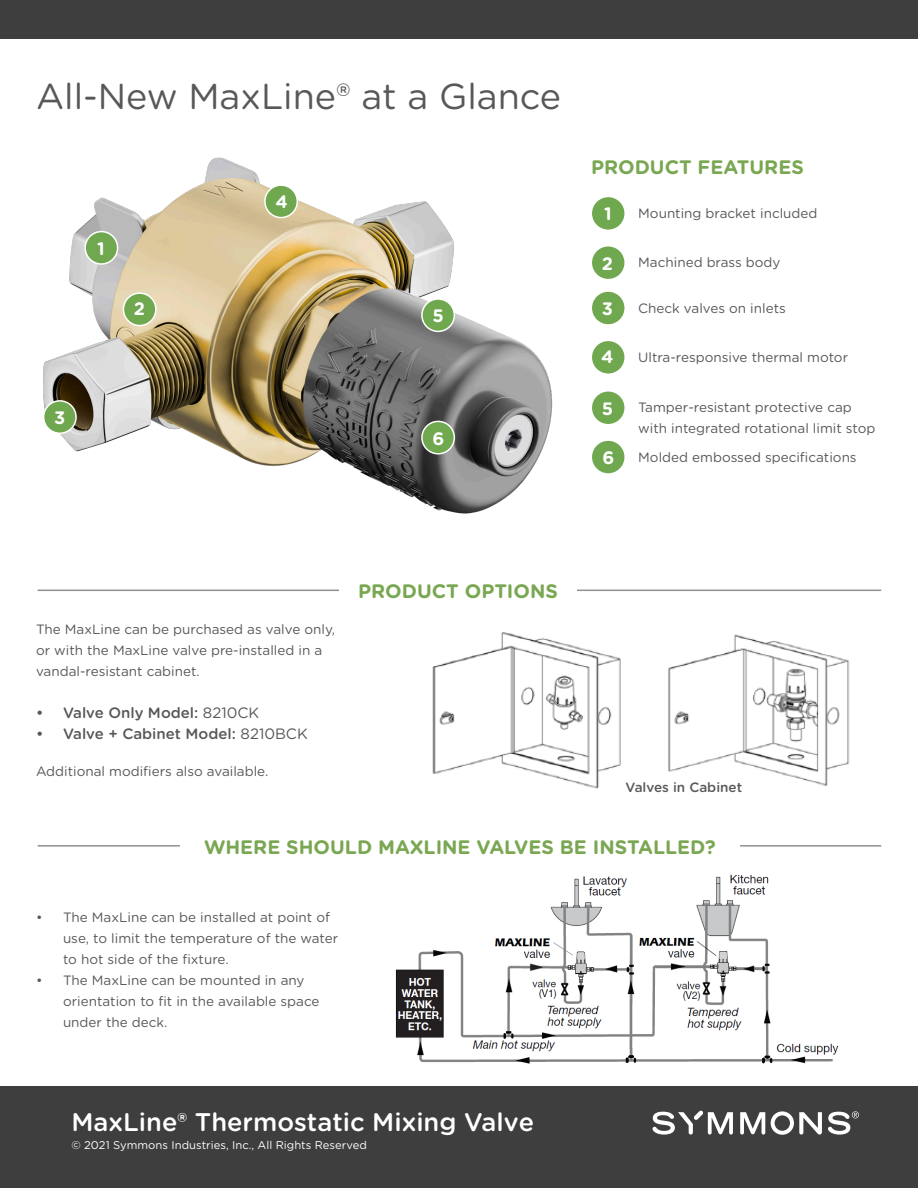
<style>
.page{position:relative;width:918px;height:1188px;background:#fff}
.page>*{position:absolute;margin:0;border:0;box-sizing:border-box;transform-origin:0 0}
.t1{font:36px "Gotham Rounded";color:#57585a}
.t2{font:500 25.5px "Gotham Rounded";color:#fff}
.t3{font:700 19.5px "Gotham Rounded";color:#7aa752}
.t4{font:700 18px "Gotham Rounded";color:#fff}
.t5{font:500 15px "Gotham Rounded";color:#57585a}
.t6{font:13.5px/21px "Gotham Rounded";color:#57585a}
.t7{font:500 13.5px "Gotham Rounded";color:#57585a}
.t8{font:11.25px "Gotham Rounded";color:#fff}
.s1{font-weight:400}
</style>
<div class="page">
<div style="left:0;top:1087px;width:918px;height:101px;background:#3e3e3f"></div>
<div style="left:0;top:0;width:918px;height:39px;background:#3e3e3f"></div>
<svg style="left:771px;top:1111px;width:51px;height:24px"></svg>
<svg style="left:740px;top:1112px;width:25px;height:23px"></svg>
<svg style="left:652px;top:1110px;width:81px;height:25px"></svg>
<svg style="left:828px;top:1111px;width:31px;height:24px"></svg>
<img style="left:395px;top:875px;width:444px;height:189px">
<img style="left:43px;top:157px;width:510px;height:357px">
<div style="left:85px;top:232px;width:33px;height:32px;background:#6fa84f;border-radius:50%"></div>
<div style="left:84px;top:231px;width:34px;height:34px;border:2px solid #fff;border-radius:50%"></div>
<div style="left:592px;top:197px;width:32px;height:33px;background:#6fa84f;border-radius:50%"></div>
<div style="left:123px;top:293px;width:33px;height:33px;background:#6fa84f;border-radius:50%"></div>
<div style="left:123px;top:292px;width:34px;height:34px;border:2px solid #fff;border-radius:50%"></div>
<div style="left:44px;top:401px;width:32px;height:32px;background:#6fa84f;border-radius:50%"></div>
<div style="left:43px;top:400px;width:34px;height:34px;border:2px solid #fff;border-radius:50%"></div>
<div style="left:265px;top:185px;width:32px;height:33px;background:#6fa84f;border-radius:50%"></div>
<div style="left:264px;top:184px;width:34px;height:34px;border:2px solid #fff;border-radius:50%"></div>
<div style="left:422px;top:299px;width:32px;height:32px;background:#6fa84f;border-radius:50%"></div>
<div style="left:421px;top:298px;width:34px;height:34px;border:2px solid #fff;border-radius:50%"></div>
<div style="left:422px;top:421px;width:32px;height:33px;background:#6fa84f;border-radius:50%"></div>
<div style="left:421px;top:421px;width:34px;height:34px;border:2px solid #fff;border-radius:50%"></div>
<div style="left:592px;top:246px;width:32px;height:33px;background:#6fa84f;border-radius:50%"></div>
<div style="left:592px;top:292px;width:32px;height:32px;background:#6fa84f;border-radius:50%"></div>
<div style="left:592px;top:341px;width:32px;height:33px;background:#6fa84f;border-radius:50%"></div>
<div style="left:592px;top:392px;width:32px;height:32px;background:#6fa84f;border-radius:50%"></div>
<div style="left:592px;top:441px;width:32px;height:32px;background:#6fa84f;border-radius:50%"></div>
<img style="left:432px;top:632px;width:418px;height:157px">
<hr style="left:38px;top:590px;width:843px;height:1px;background:#8e9091">
<hr style="left:38px;top:845px;width:843px;height:2px;background:#8e9091">
<div style="left:339px;top:582px;width:238px;height:26px;background:#fff"></div>
<div style="left:180px;top:838px;width:560px;height:34px;background:#fff"></div>
<p class="t1" style="left:36px;top:71px;width:527px">All-New MaxLine® at a Glance</p>
<p class="t4" style="left:97px;top:235px;width:9px">1</p>
<p class="t4" style="left:134px;top:295px;width:13px">2</p>
<p class="t4" style="left:54px;top:404px;width:13px">3</p>
<p class="t4" style="left:275px;top:189px;width:14px">4</p>
<p class="t4" style="left:432px;top:303px;width:13px">5</p>
<p class="t4" style="left:432px;top:425px;width:13px">6</p>
<p class="t3" style="left:591px;top:153px;width:214px">PRODUCT FEATURES</p>
<p class="t4" style="left:604px;top:201px;width:9px">1</p>
<p class="t6" style="left:638px;top:202px;width:181px">Mounting bracket included</p>
<p class="t4" style="left:602px;top:250px;width:13px">2</p>
<p class="t6" style="left:638px;top:252px;width:144px">Machined brass body</p>
<p class="t4" style="left:602px;top:295px;width:13px">3</p>
<p class="t6" style="left:638px;top:297px;width:149px">Check valves on inlets</p>
<p class="t4" style="left:601px;top:343px;width:14px">4</p>
<p class="t6" style="left:638px;top:346px;width:211px">Ultra-responsive thermal motor</p>
<p class="t6" style="left:638px;top:397px;width:239px">Tamper-resistant protective cap with integrated rotational limit stop</p>
<p class="t4" style="left:602px;top:395px;width:13px">5</p>
<p class="t4" style="left:603px;top:444px;width:13px">6</p>
<p class="t6" style="left:638px;top:446px;width:220px">Molded embossed specifications</p>
<p class="t6" style="left:36px;top:618px;width:301px">The MaxLine can be purchased as valve only,</p>
<p class="t6" style="left:36px;top:639px;width:288px">or with the MaxLine valve pre-installed in a</p>
<p class="t6" style="left:36px;top:660px;width:165px">vandal-resistant cabinet.</p>
<p class="t5" style="left:36px;top:702px;width:225px">• Valve Only Model: <span class="s1">8210CK</span></p>
<p class="t5" style="left:36px;top:723px;width:273px">• Valve + Cabinet Model: <span class="s1">8210BCK</span></p>
<p class="t6" style="left:36px;top:760px;width:234px">Additional modifiers also available.</p>
<p class="t3" style="left:358px;top:577px;width:201px">PRODUCT OPTIONS</p>
<p class="t7" style="left:626px;top:778px;width:118px">Valves in Cabinet</p>
<p class="t3" style="left:204px;top:833px;width:513px">WHERE SHOULD MAXLINE VALVES BE INSTALLED?</p>
<p class="t6" style="left:63px;top:906px;width:277px;text-indent:-27px">• The MaxLine can be installed at point of use, to limit the temperature of the water to hot side of the fixture.</p>
<p class="t6" style="left:63px;top:969px;width:258px;text-indent:-27px">• The MaxLine can be mounted in any orientation to fit in the available space under the deck.</p>
<h2 class="t2" style="left:71px;top:1104px;width:464px">MaxLine® Thermostatic Mixing Valve</h2>
<p class="t8" style="left:71px;top:1137px;width:297px">© 2021 Symmons Industries, Inc., All Rights Reserved</p>
</div>
